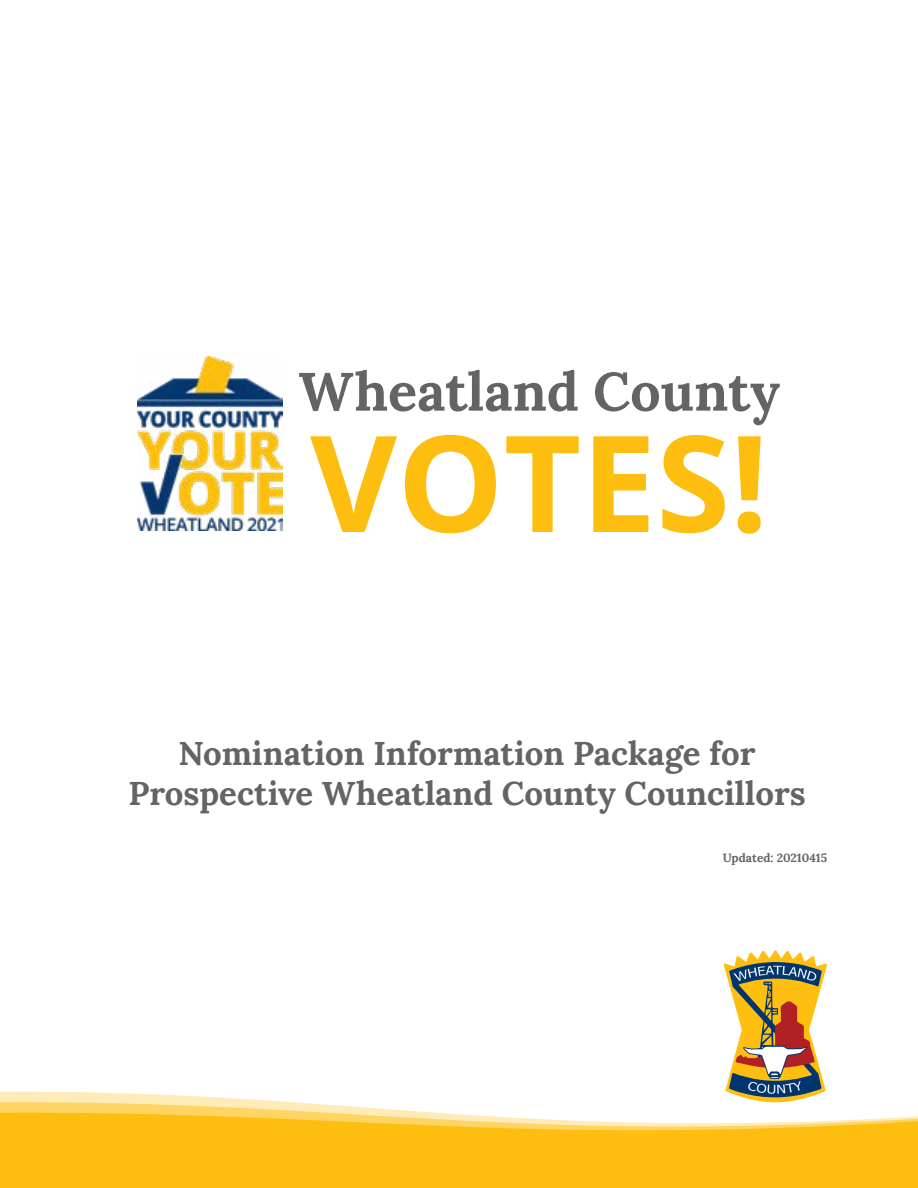
<style>
.page{position:relative;width:918px;height:1188px;background:#fff}
.page>*{position:absolute;margin:0;border:0;box-sizing:border-box;transform-origin:0 0}
.t1{font:700 133.95px "Open Sans";color:#febe10}
.t2{font:53.85px "Lora";color:#636466}
.t3{font:32.85px/39.5px "Lora";color:#636466;text-align:center}
.t4{font:11.85px "Lora";color:#636466}
</style>
<div class="page">
<svg style="left:724px;top:950px;width:103px;height:140px"></svg>
<svg style="left:0;top:1090px;width:826px;height:11px"></svg>
<svg style="left:0;top:1101px;width:791px;height:10px"></svg>
<svg style="left:0;top:1111px;width:918px;height:77px;background:#fec429"></svg>
<img style="left:138px;top:356px;width:145px;height:175px">
<h2 class="t2" style="left:298px;top:351px;width:483px">Wheatland County</h2>
<h1 class="t1" style="left:310px;top:389px;width:460px">VOTES!</h1>
<p class="t3" style="left:128px;top:732px;width:679px">Nomination Information Package for<br>Prospective Wheatland County Councillors</p>
<p class="t4" style="left:723px;top:849px;width:106px">Updated: 20210415</p>
</div>
